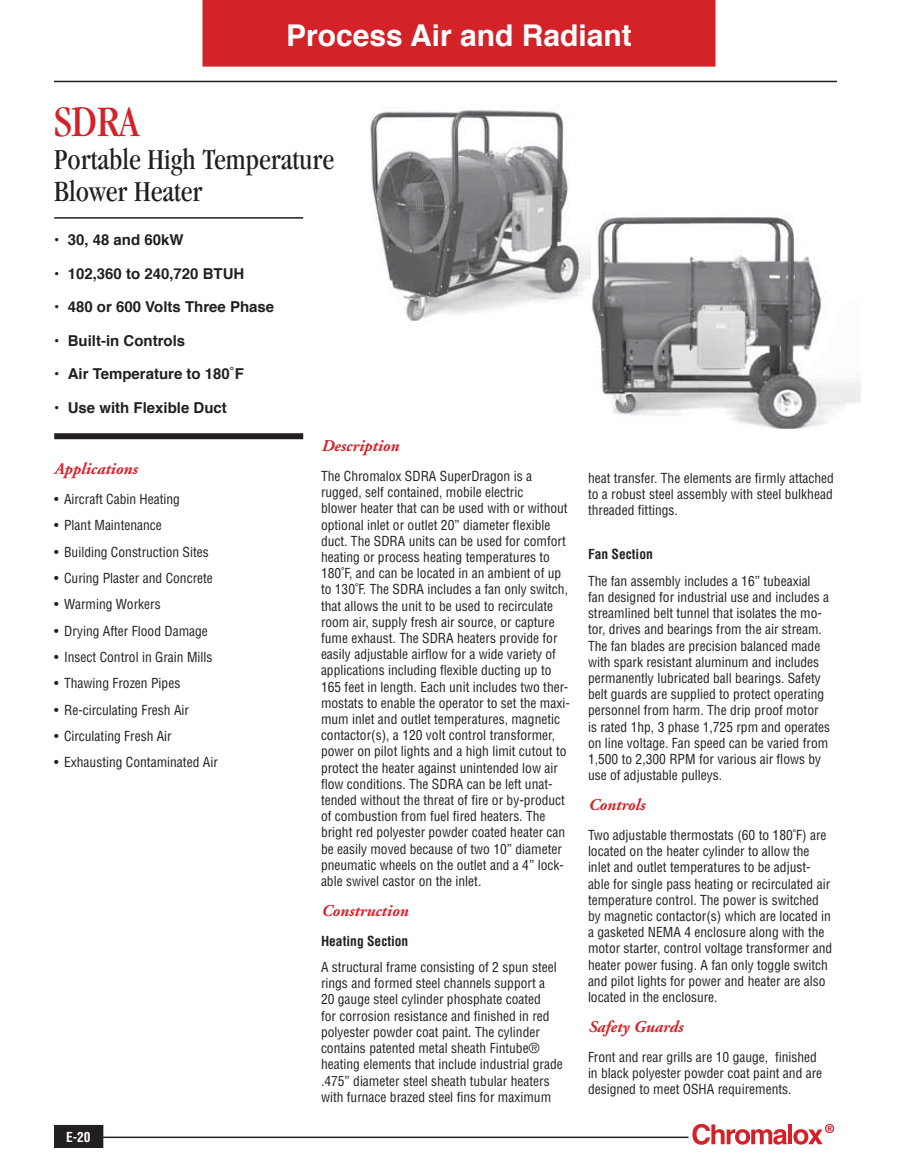
<style>
.page{position:relative;width:918px;height:1175px;background:#fff}
.page>*{position:absolute;margin:0;border:0;box-sizing:border-box;transform-origin:0 0}
.t1{font:condensed 45px "Garamond";color:#d42229}
.t2{font:condensed 30px/32.1px "Garamond";color:#231f20}
.t3{font:700 30px "Helvetica";color:#fff}
.t4{font:italic 700 16.5px "Adobe Garamond";color:#d42229}
.t5{font:700 15px "Helvetica";color:#231f20}
.t6{font:condensed 13.5px/16.2px "Helvetica";color:#231f20}
.t7{font:700 condensed 13.5px "Helvetica";color:#231f20}
.t8{font:700 condensed 13.5px "Helvetica";color:#fff}
</style>
<div class="page">
<div style="left:55px;top:1125px;width:48px;height:22px;background:#231f20"></div>
<div style="left:54px;top:1124px;width:49px;height:24px;border:2px solid #231f20"></div>
<svg style="left:692px;top:1123px;width:95px;height:21px"></svg>
<hr style="left:788px;top:1124px;width:4px;height:20px;background:#d42229">
<svg style="left:793px;top:1124px;width:41px;height:20px"></svg>
<hr style="left:54px;top:81px;width:783px;height:1px;background:#231f20">
<hr style="left:99px;top:1136px;width:589px;height:2px;background:#231f20">
<div style="left:202px;top:0;width:514px;height:67px;background:#d42229"></div>
<hr style="left:54px;top:217px;width:249px;height:2px;background:#231f20">
<div style="left:54px;top:433px;width:249px;height:6px;background:#231f20"></div>
<img style="left:590px;top:216px;width:270px;height:213px">
<img style="left:370px;top:107px;width:220px;height:214px">
<h2 class="t3" style="left:286px;top:12px;width:347px">Process Air and Radiant</h2>
<h1 class="t1" style="left:54px;top:97px;width:87px">SDRA</h1>
<h2 class="t2" style="left:54px;top:143px;width:281px">Portable High Temperature<br>Blower Heater</h2>
<p class="t5" style="left:54px;top:228px;width:131px">• 30, 48 and 60kW</p>
<p class="t5" style="left:54px;top:261px;width:192px">• 102,360 to 240,720 BTUH</p>
<p class="t5" style="left:54px;top:295px;width:222px">• 480 or 600 Volts Three Phase</p>
<p class="t5" style="left:54px;top:328px;width:132px">• Built-in Controls</p>
<p class="t5" style="left:54px;top:362px;width:191px">• Air Temperature to 180˚F</p>
<p class="t5" style="left:54px;top:395px;width:174px">• Use with Flexible Duct</p>
<p class="t4" style="left:54px;top:460px;width:85px">Applications</p>
<p class="t6" style="left:54px;top:491px;width:128px">• Aircraft Cabin Heating</p>
<p class="t6" style="left:54px;top:517px;width:109px">• Plant Maintenance</p>
<p class="t6" style="left:54px;top:543px;width:156px">• Building Construction Sites</p>
<p class="t6" style="left:54px;top:570px;width:160px">• Curing Plaster and Concrete</p>
<p class="t6" style="left:54px;top:596px;width:108px">• Warming Workers</p>
<p class="t6" style="left:54px;top:622px;width:155px">• Drying After Flood Damage</p>
<p class="t6" style="left:54px;top:649px;width:160px">• Insect Control in Grain Mills</p>
<p class="t6" style="left:54px;top:675px;width:128px">• Thawing Frozen Pipes</p>
<p class="t6" style="left:54px;top:701px;width:137px">• Re-circulating Fresh Air</p>
<p class="t6" style="left:54px;top:728px;width:119px">• Circulating Fresh Air</p>
<p class="t6" style="left:54px;top:754px;width:165px">• Exhausting Contaminated Air</p>
<p class="t8" style="left:66px;top:1128px;width:26px">E-20</p>
<p class="t4" style="left:321px;top:437px;width:79px">Description</p>
<p class="t6" style="left:321px;top:467px;width:250px">The Chromalox SDRA SuperDragon is a rugged, self contained, mobile electric<br>blower heater that can be used with or without optional inlet or outlet 20” diameter flexible duct. The SDRA units can be used for comfort heating or process heating temperatures to 180˚F, and can be located in an ambient of up to 130˚F. The SDRA includes a fan only switch, that allows the unit to be used to recirculate room air, supply fresh air source, or capture fume exhaust. The SDRA heaters provide for easily adjustable airflow for a wide variety of applications including flexible ducting up to 165 feet in length. Each unit includes two ther&shy;mostats to enable the operator to set the maxi&shy;mum inlet and outlet temperatures, magnetic contactor(s), a 120 volt control transformer, power on pilot lights and a high limit cutout to protect the heater against unintended low air flow conditions. The SDRA can be left unat&shy;tended without the threat of fire or by-product of combustion from fuel fired heaters. The bright red polyester powder coated heater can be easily moved because of two 10” diameter pneumatic wheels on the outlet and a 4” lock&shy;able swivel castor on the inlet.</p>
<p class="t4" style="left:321px;top:901px;width:89px">Construction</p>
<p class="t7" style="left:321px;top:932px;width:89px">Heating Section</p>
<p class="t6" style="left:321px;top:958px;width:243px">A structural frame consisting of 2 spun steel rings and formed steel channels support a<br>20 gauge steel cylinder phosphate coated<br>for corrosion resistance and finished in red polyester powder coat paint. The cylinder contains patented metal sheath Fintube® heating elements that include industrial grade .475” diameter steel sheath tubular heaters with furnace brazed steel fins for maximum</p>
<p class="t6" style="left:588px;top:469px;width:248px;text-align:justify">heat transfer. The elements are firmly attached to a robust steel assembly with steel bulkhead threaded fittings.</p>
<p class="t7" style="left:588px;top:546px;width:66px">Fan Section</p>
<p class="t6" style="left:588px;top:572px;width:244px">The fan assembly includes a 16” tubeaxial fan designed for industrial use and includes a streamlined belt tunnel that isolates the mo&shy;tor, drives and bearings from the air stream.<br>The fan blades are precision balanced made with spark resistant aluminum and includes permanently lubricated ball bearings. Safety belt guards are supplied to protect operating personnel from harm. The drip proof motor is rated 1hp, 3 phase 1,725 rpm and operates on line voltage. Fan speed can be varied from 1,500 to 2,300 RPM for various air flows by use of adjustable pulleys.</p>
<p class="t4" style="left:588px;top:796px;width:58px">Controls</p>
<p class="t6" style="left:588px;top:826px;width:246px">Two adjustable thermostats (60 to 180˚F) are located on the heater cylinder to allow the inlet and outlet temperatures to be adjust&shy;able for single pass heating or recirculated air temperature control. The power is switched by magnetic contactor(s) which are located in a gasketed NEMA 4 enclosure along with the motor starter, control voltage transformer and heater power fusing. A fan only toggle switch and pilot lights for power and heater are also located in the enclosure.</p>
<p class="t4" style="left:588px;top:1017px;width:96px">Safety Guards</p>
<p class="t6" style="left:588px;top:1048px;width:236px">Front and rear grills are 10 gauge, finished in black polyester powder coat paint and are designed to meet OSHA requirements.</p>
</div>
